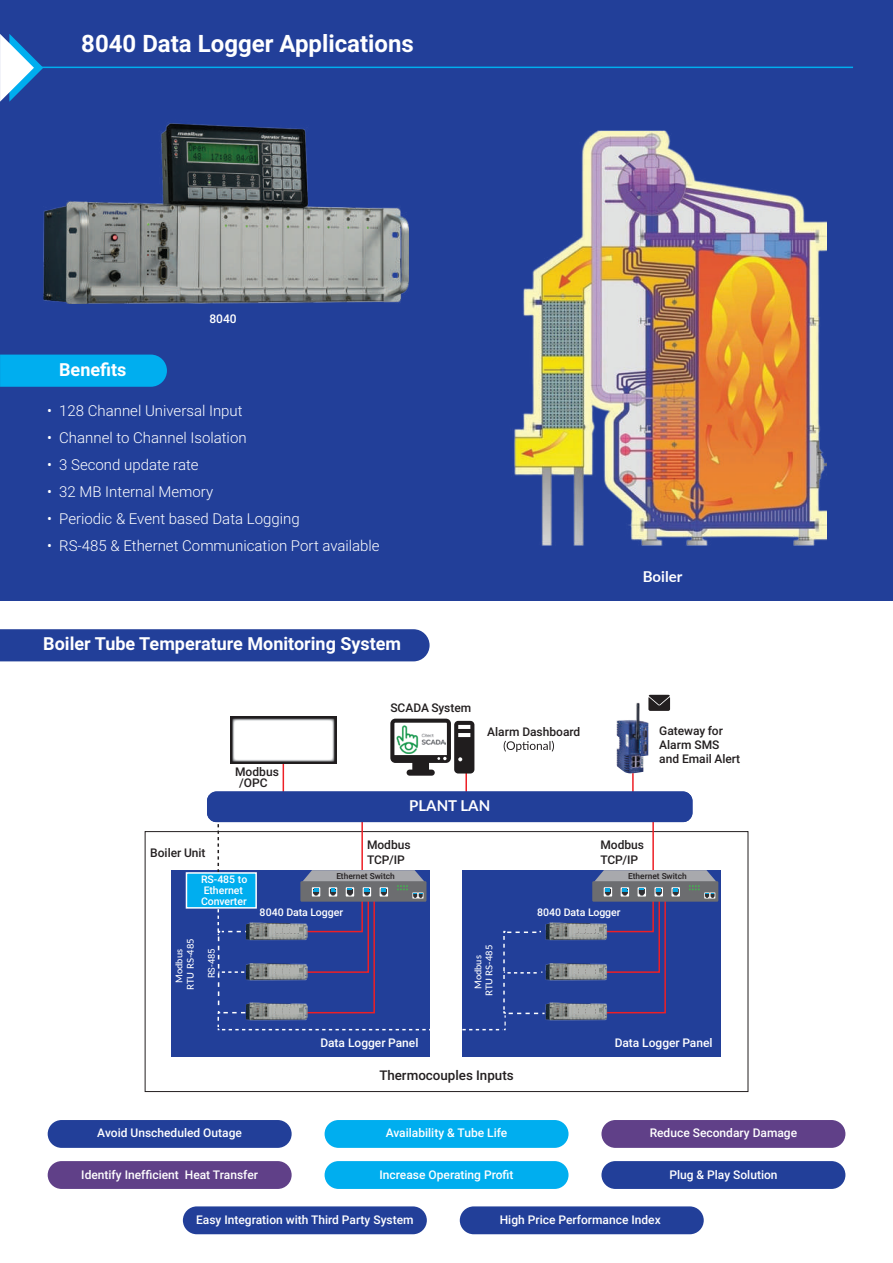
<style>
.page{position:relative;width:893px;height:1263px;background:#fff}
.page>*{position:absolute;margin:0;border:0;box-sizing:border-box;transform-origin:0 0}
.t1{font:700 24px "Roboto";color:#fff}
.t2{font:700 18px "Roboto";color:#fff}
.t3{font:300 15px "Roboto";color:#fff}
.t4{font:700 15px "Lato";color:#fff}
.t5{font:500 13.35px "Roboto";color:#231f20}
.t6{font:500 12px "Roboto";color:#fff}
.t7{font:500 12px/14.4px "Roboto";color:#231f20}
.t8{font:500 10.65px "Roboto";color:#fff}
.t9{font:500 10.5px/10.9px "Roboto";color:#fff}
.t10{font:500 9.3px/11.2px "Lato";color:#fff;text-align:center}
.t11{font:9.3px "Roboto";color:#fff}
.t12{font:500 8.4px "Roboto";color:#231f20}
</style>
<div class="page">
<div style="left:0;top:0;width:893px;height:600px;background:#223f99"></div>
<svg style="left:0;top:34px;width:43px;height:68px"></svg>
<hr style="left:39px;top:67px;width:814px;height:1px;background:#00aeef">
<div style="left:0;top:629px;width:430px;height:32px;background:#223f99"></div>
<div style="left:0;top:355px;width:167px;height:32px;background:#00aeef"></div>
<div style="left:48px;top:1120px;width:244px;height:28px;background:#223f99;border-radius:14px"></div>
<div style="left:325px;top:1120px;width:243px;height:28px;background:#00aeef;border-radius:14px"></div>
<div style="left:601px;top:1120px;width:244px;height:28px;background:#604088;border-radius:14px"></div>
<div style="left:48px;top:1161px;width:244px;height:28px;background:#604088;border-radius:14px"></div>
<div style="left:325px;top:1161px;width:243px;height:28px;background:#00aeef;border-radius:14px"></div>
<div style="left:601px;top:1161px;width:244px;height:28px;background:#223f99;border-radius:14px"></div>
<div style="left:183px;top:1206px;width:244px;height:28px;background:#223f99;border-radius:14px"></div>
<div style="left:460px;top:1206px;width:244px;height:28px;background:#223f99;border-radius:14px"></div>
<hr style="left:465px;top:763px;width:2px;height:33px;background:#ed1f26">
<hr style="left:283px;top:757px;width:1px;height:39px;background:#ed1f26">
<hr style="left:632px;top:763px;width:2px;height:33px;background:#ed1f26">
<svg style="left:504px;top:741px;width:50px;height:11px"></svg>
<div style="left:462px;top:870px;width:259px;height:187px;background:#223f99"></div>
<div style="left:171px;top:870px;width:259px;height:187px;background:#223f99"></div>
<div style="left:186px;top:873px;width:70px;height:35px;background:#00aeef"></div>
<img style="left:231px;top:716px;width:105px;height:47px">
<svg style="left:257px;top:723px;width:54px;height:15px"></svg>
<svg style="left:648px;top:695px;width:22px;height:16px"></svg>
<svg style="left:390px;top:719px;width:84px;height:57px"></svg>
<img style="left:397px;top:725px;width:48px;height:28px">
<div style="left:186px;top:872px;width:71px;height:37px;border:2px solid #fff"></div>
<img style="left:616px;top:703px;width:32px;height:71px">
<svg style="left:207px;top:791px;width:510px;height:240px"></svg>
<img style="left:514px;top:130px;width:312px;height:416px">
<img style="left:43px;top:123px;width:365px;height:181px">
<h1 class="t1" style="left:81px;top:27px;width:334px">8040 Data Logger Applications</h1>
<h2 class="t2" style="left:59px;top:357px;width:69px">Benefits</h2>
<p class="t6" style="left:209px;top:311px;width:29px">8040</p>
<p class="t3" style="left:47px;top:401px;width:197px">• 128 Channel Universal Input</p>
<p class="t3" style="left:47px;top:428px;width:201px">• Channel to Channel Isolation</p>
<p class="t3" style="left:47px;top:455px;width:153px">• 3 Second update rate</p>
<p class="t3" style="left:47px;top:482px;width:168px">• 32 MB Internal Memory</p>
<p class="t3" style="left:47px;top:509px;width:254px">• Periodic &amp; Event based Data Logging</p>
<p class="t3" style="left:47px;top:536px;width:334px">• RS-485 &amp; Ethernet Communication Port available</p>
<h2 class="t2" style="left:43px;top:631px;width:359px">Boiler Tube Temperature Monitoring System</h2>
<p class="t7" style="left:239px;top:765px;width:41px;line-height:11.2px;text-indent:-4px">Modbus /OPC</p>
<p class="t7" style="left:390px;top:700px;width:82px">SCADA System</p>
<p class="t7" style="left:487px;top:724px;width:95px">Alarm Dashboard</p>
<p class="t4" style="left:409px;top:795px;width:82px">PLANT LAN</p>
<p class="t4" style="left:643px;top:565px;width:41px">Boiler</p>
<p class="t7" style="left:659px;top:723px;width:82px">Gateway for<br>Alarm SMS and Email Alert</p>
<p class="t7" style="left:150px;top:845px;width:57px">Boiler Unit</p>
<p class="t7" style="left:367px;top:837px;width:45px">Modbus<br>TCP/IP</p>
<p class="t7" style="left:600px;top:837px;width:45px">Modbus<br>TCP/IP</p>
<p class="t9" style="left:201px;top:873px;width:48px">RS-485 to<br>Ethernet<br>Converter</p>
<p class="t12" style="left:336px;top:870px;width:60px">Ethernet Switch</p>
<p class="t12" style="left:628px;top:870px;width:60px">Ethernet Switch</p>
<p class="t8" style="left:260px;top:905px;width:85px">8040 Data Logger</p>
<p class="t8" style="left:537px;top:905px;width:85px">8040 Data Logger</p>
<p class="t10" style="left:173px;top:990px;width:53px;rotate:-90deg">Modbus<br>RTU RS-485</p>
<p class="t10" style="left:472px;top:996px;width:53px;rotate:-90deg">Modbus<br>RTU RS-485</p>
<p class="t11" style="left:205px;top:978px;width:31px;rotate:-90deg">RS-485</p>
<p class="t6" style="left:320px;top:1034px;width:99px">Data Logger Panel</p>
<p class="t6" style="left:615px;top:1034px;width:99px">Data Logger Panel</p>
<p class="t5" style="left:379px;top:1066px;width:136px">Thermocouples Inputs</p>
<p class="t6" style="left:97px;top:1125px;width:146px">Avoid Unscheduled Outage</p>
<p class="t6" style="left:386px;top:1125px;width:123px">Availability &amp; Tube Life</p>
<p class="t6" style="left:650px;top:1125px;width:149px">Reduce Secondary Damage</p>
<p class="t6" style="left:81px;top:1166px;width:178px">Identify Inefficient Heat Transfer</p>
<p class="t6" style="left:380px;top:1166px;width:136px">Increase Operating Profit</p>
<p class="t6" style="left:669px;top:1166px;width:110px">Plug &amp; Play Solution</p>
<p class="t6" style="left:196px;top:1211px;width:219px">Easy Integration with Third Party System</p>
<p class="t6" style="left:500px;top:1211px;width:162px">High Price Performance Index</p>
</div>
